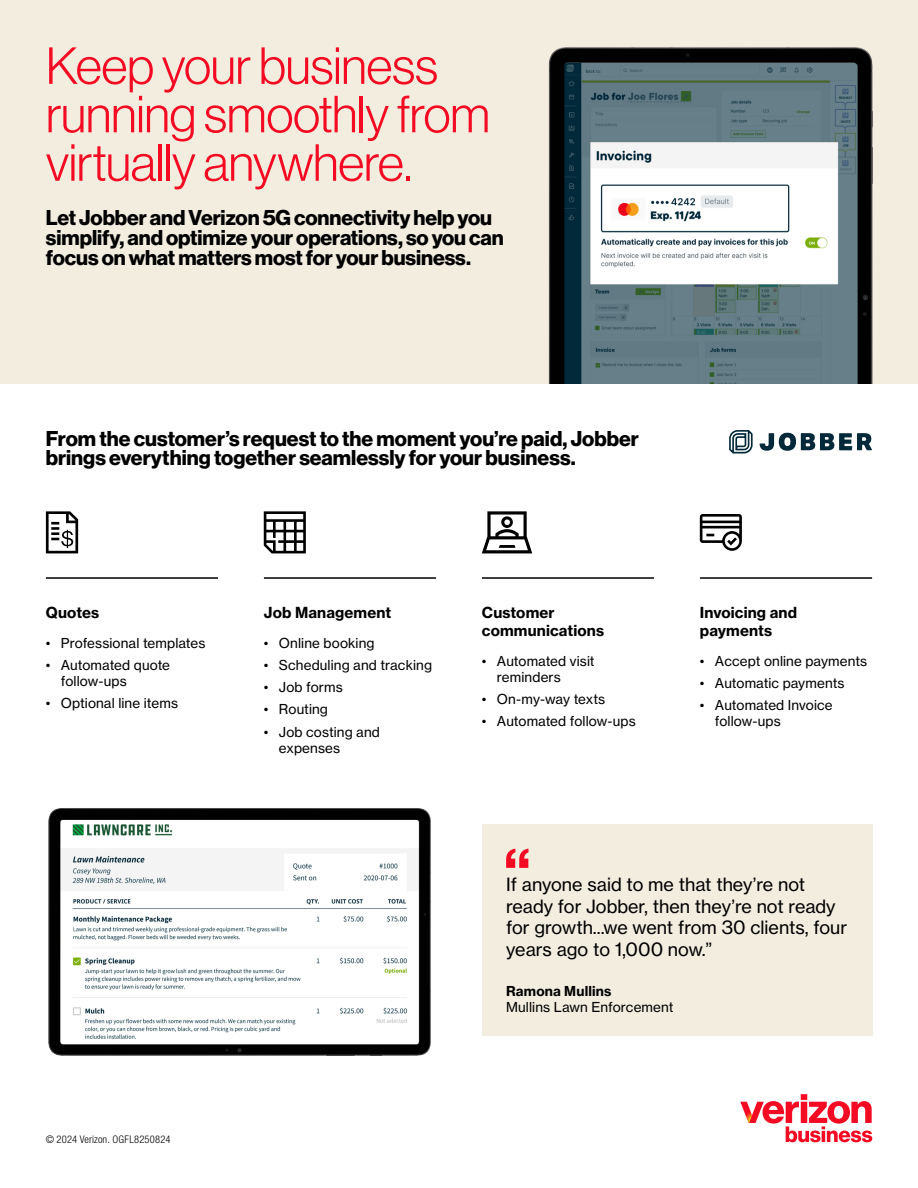
<style>
.page{position:relative;width:918px;height:1188px;background:#fff}
.page>*{position:absolute;margin:0;border:0;box-sizing:border-box;transform-origin:0 0}
.t1{font:300 51px/48.4px "Verizon NHGDS";letter-spacing:-.01em;color:#f50a23}
.t2{font:700 21px/20px "Verizon NHGDS";letter-spacing:-.005em;color:#000}
.t3{font:18px/21.6px "Verizon NHGTX";color:#000}
.t4{font:700 15px/18px "Verizon NHGTX";letter-spacing:.01em;color:#000}
.t5{font:13.5px/16.2px "Verizon NHGTX";letter-spacing:.01em;color:#000}
.t6{font:700 13.5px "Verizon NHGTX";letter-spacing:.015em;color:#000}
.t7{font:300 condensed 10.5px "Helvetica Neue LT Std";letter-spacing:.02em;color:#000}
</style>
<div class="page">
<svg style="left:729px;top:430px;width:143px;height:23px"></svg>
<svg style="left:740px;top:1094px;width:132px;height:48px"></svg>
<div style="left:0;top:0;width:918px;height:384px;background:#f3ede0"></div>
<img style="left:548px;top:47px;width:325px;height:337px">
<svg style="left:264px;top:511px;width:42px;height:42px"></svg>
<svg style="left:482px;top:511px;width:50px;height:42px"></svg>
<svg style="left:46px;top:511px;width:32px;height:42px"></svg>
<svg style="left:700px;top:514px;width:42px;height:37px"></svg>
<hr style="left:46px;top:577px;width:172px;height:2px;background:#000">
<hr style="left:264px;top:577px;width:172px;height:2px;background:#000">
<hr style="left:482px;top:577px;width:172px;height:2px;background:#000">
<hr style="left:700px;top:577px;width:172px;height:2px;background:#000">
<img style="left:48px;top:808px;width:383px;height:248px">
<div style="left:482px;top:825px;width:390px;height:211px;background:#f3ede0"></div>
<svg style="left:506px;top:849px;width:22px;height:19px"></svg>
<h1 class="t1" style="left:46px;top:41px;width:446px">Keep your business running smoothly from virtually anywhere.</h1>
<h2 class="t2" style="left:46px;top:207px;width:459px">Let Jobber and Verizon 5G connectivity help you simplify, and optimize your operations, so you can focus on what matters most for your business.</h2>
<h2 class="t2" style="left:46px;top:428px;width:595px">From the customer’s request to the moment you’re paid, Jobber brings everything together seamlessly for your business.</h2>
<p class="t4" style="left:46px;top:603px;width:55px">Quotes</p>
<p class="t5" style="left:46px;top:635px;width:161px">• Professional templates</p>
<p class="t5" style="left:61px;top:657px;width:111px;text-indent:-15px">• Automated quote follow-ups</p>
<p class="t5" style="left:46px;top:695px;width:134px">• Optional line items</p>
<p class="t4" style="left:264px;top:603px;width:129px">Job Management</p>
<p class="t5" style="left:264px;top:635px;width:112px">• Online booking</p>
<p class="t5" style="left:264px;top:657px;width:170px">• Scheduling and tracking</p>
<p class="t5" style="left:264px;top:679px;width:80px">• Job forms</p>
<p class="t5" style="left:264px;top:701px;width:66px">• Routing</p>
<p class="t5" style="left:279px;top:723px;width:103px;text-indent:-15px">• Job costing and expenses</p>
<p class="t4" style="left:482px;top:603px;width:124px">Customer communications</p>
<p class="t5" style="left:497px;top:653px;width:99px;text-indent:-15px">• Automated visit reminders</p>
<p class="t5" style="left:482px;top:691px;width:125px">• On-my-way texts</p>
<p class="t5" style="left:482px;top:713px;width:155px">• Automated follow-ups</p>
<p class="t4" style="left:700px;top:603px;width:99px">Invoicing and payments</p>
<p class="t5" style="left:700px;top:653px;width:169px">• Accept online payments</p>
<p class="t5" style="left:700px;top:675px;width:146px">• Automatic payments</p>
<p class="t5" style="left:715px;top:697px;width:119px;text-indent:-15px">• Automated Invoice follow-ups</p>
<p class="t7" style="left:46px;top:1133px;width:126px">© 2024 Verizon. OGFL8250824</p>
<h3 class="t3" style="left:506px;top:873px;width:343px">If anyone said to me that they’re not ready for Jobber, then they’re not ready for growth...we went from 30 clients, four years ago to 1,000 now.”</h3>
<p class="t6" style="left:506px;top:983px;width:107px">Ramona Mullins</p>
<p class="t5" style="left:506px;top:999px;width:169px">Mullins Lawn Enforcement</p>
</div>
